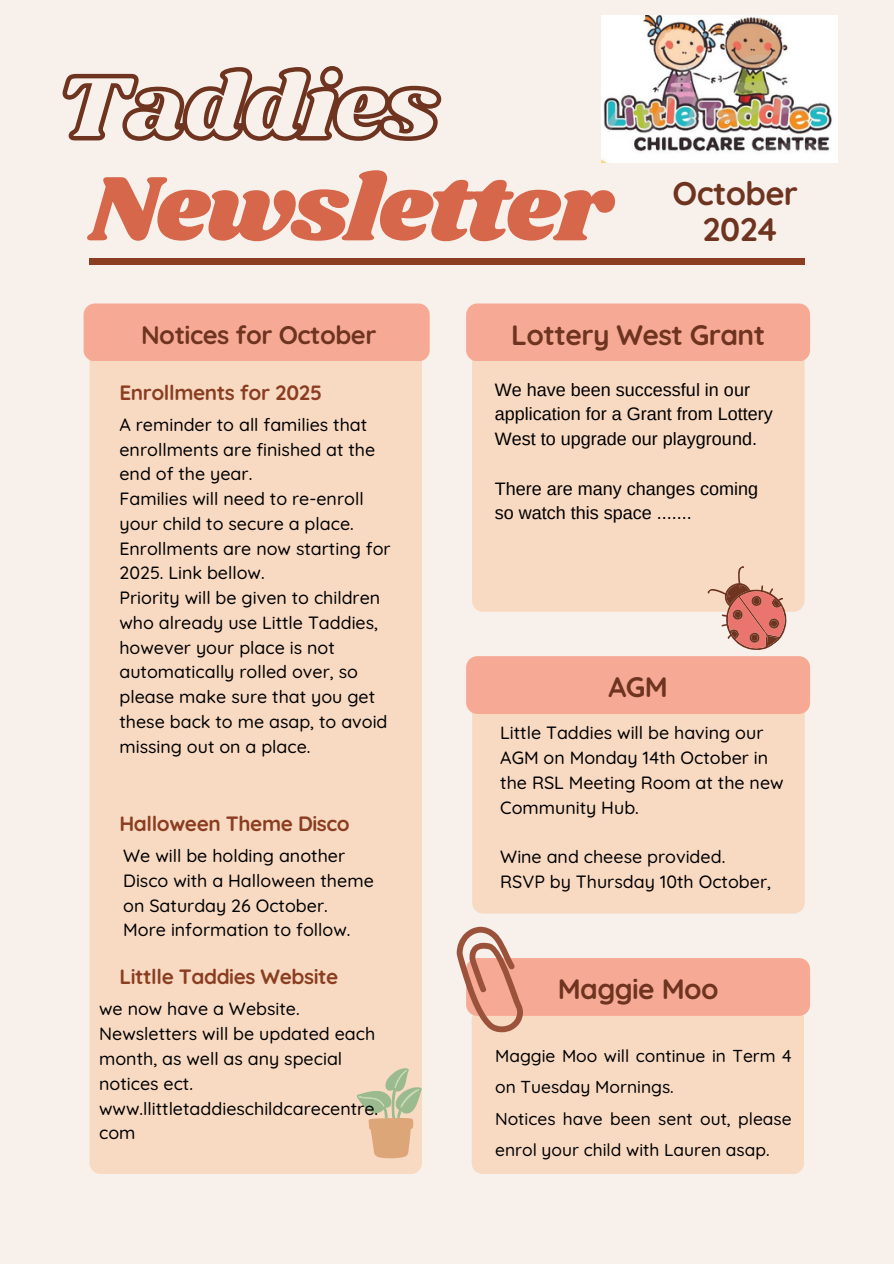
<style>
.page{position:relative;width:894px;height:1264px;background:#fff}
.page>*{position:absolute;margin:0;border:0;box-sizing:border-box;transform-origin:0 0}
.t1{font:94.8px "Shrikhand";letter-spacing:-.025em;color:#d6674a}
.t2{font:700 32.7px "Quicksand";letter-spacing:-.02em;color:#6e3420}
.t3{font:700 28.2px "Quicksand";letter-spacing:-.02em;color:#6e3420}
.t4{font:700 25.35px "Quicksand";letter-spacing:-.02em;color:#6e3420}
.t5{font:700 20.7px "Quicksand";letter-spacing:-.02em;color:#8a3d21}
.t6{font:18px/24.8px "Arimo";color:#000}
.t7{font:500 17.85px/24.8px "Quicksand";color:#000}
.t8{font:500 17.25px/31.5px "Quicksand";color:#000}
</style>
<div class="page">
<div style="left:0;top:0;width:893px;height:1263px;background:#f8f1eb"></div>
<div style="left:89px;top:319px;width:333px;height:854px;background:#f8dac3;border-radius:11px"></div>
<div style="left:84px;top:303px;width:345px;height:58px;background:#f6aa96;border-radius:11px"></div>
<div style="left:472px;top:671px;width:332px;height:242px;background:#f8dac3;border-radius:11px"></div>
<div style="left:466px;top:656px;width:343px;height:58px;background:#f6aa96;border-radius:11px"></div>
<div style="left:472px;top:319px;width:332px;height:292px;background:#f8dac3;border-radius:11px"></div>
<div style="left:466px;top:303px;width:343px;height:58px;background:#f6aa96;border-radius:11px"></div>
<div style="left:89px;top:259px;width:715px;height:6px;background:#8a3d21"></div>
<div style="left:471px;top:1008px;width:332px;height:166px;background:#f8dac3;border-radius:11px"></div>
<div style="left:466px;top:958px;width:343px;height:57px;background:#f6aa96;border-radius:11px"></div>
<svg style="left:456px;top:926px;width:67px;height:106px"></svg>
<svg style="left:697px;top:566px;width:104px;height:91px"></svg>
<svg style="left:356px;top:1068px;width:66px;height:90px"></svg>
<img style="left:601px;top:16px;width:236px;height:146px">
<svg style="left:62px;top:66px;width:380px;height:75px"></svg>
<p class="t1" style="left:89px;top:143px;width:523px">Newsletter</p>
<p class="t2" style="left:672px;top:173px;width:127px">October</p>
<p class="t2" style="left:702px;top:209px;width:76px">2024</p>
<h4 class="t4" style="left:141px;top:319px;width:237px">Notices for October</h4>
<h6 class="t5" style="left:119px;top:379px;width:204px">Enrollments for 2025</h6>
<h5 class="t7" style="left:119px;top:412px;width:272px">A reminder to all families that enrollments are finished at the end of the year.<br>Families will need to re-enroll your child to secure a place.<br>Enrollments are now starting for<br>2025. Link bellow.<br>Priority will be given to children who already use Little Taddies, however your place is not automatically rolled over, so please make sure that you get these back to me asap, to avoid missing out on a place.</h5>
<h5 class="t5" style="left:119px;top:810px;width:232px">Halloween Theme Disco</h5>
<h6 class="t7" style="left:123px;top:843px;width:252px">We will be holding another<br>Disco with a Halloween theme on Saturday 26 October.<br>More information to follow.</h6>
<h2 class="t5" style="left:119px;top:963px;width:220px">Littlle Taddies Website</h2>
<h4 class="t7" style="left:99px;top:996px;width:280px">we now have a Website.<br>Newsletters will be updated each month, as well as any special notices ect. www.llittletaddieschildcarecentre. com</h4>
<p class="t3" style="left:511px;top:317px;width:255px">Lottery West Grant</p>
<h6 class="t6" style="left:494px;top:377px;width:279px">We have been successful in our application for a Grant from Lottery<br>West to upgrade our playground.</h6>
<h6 class="t6" style="left:494px;top:476px;width:265px">There are many changes coming so watch this space .......</h6>
<h6 class="t3" style="left:608px;top:668px;width:61px">AGM</h6>
<h5 class="t7" style="left:500px;top:720px;width:285px">Little Taddies will be having our<br>AGM on Monday 14th October in the RSL Meeting Room at the new<br>Community Hub.</h5>
<p class="t7" style="left:500px;top:844px;width:272px">Wine and cheese provided.<br>RSVP by Thursday 10th October,</p>
<h3 class="t3" style="left:557px;top:970px;width:162px">Maggie Moo</h3>
<h1 class="t8" style="left:495px;top:1039px;width:298px">Maggie Moo will continue in Term 4 on Tuesday Mornings.<br>Notices have been sent out, please enrol your child with Lauren asap.</h1>
</div>
